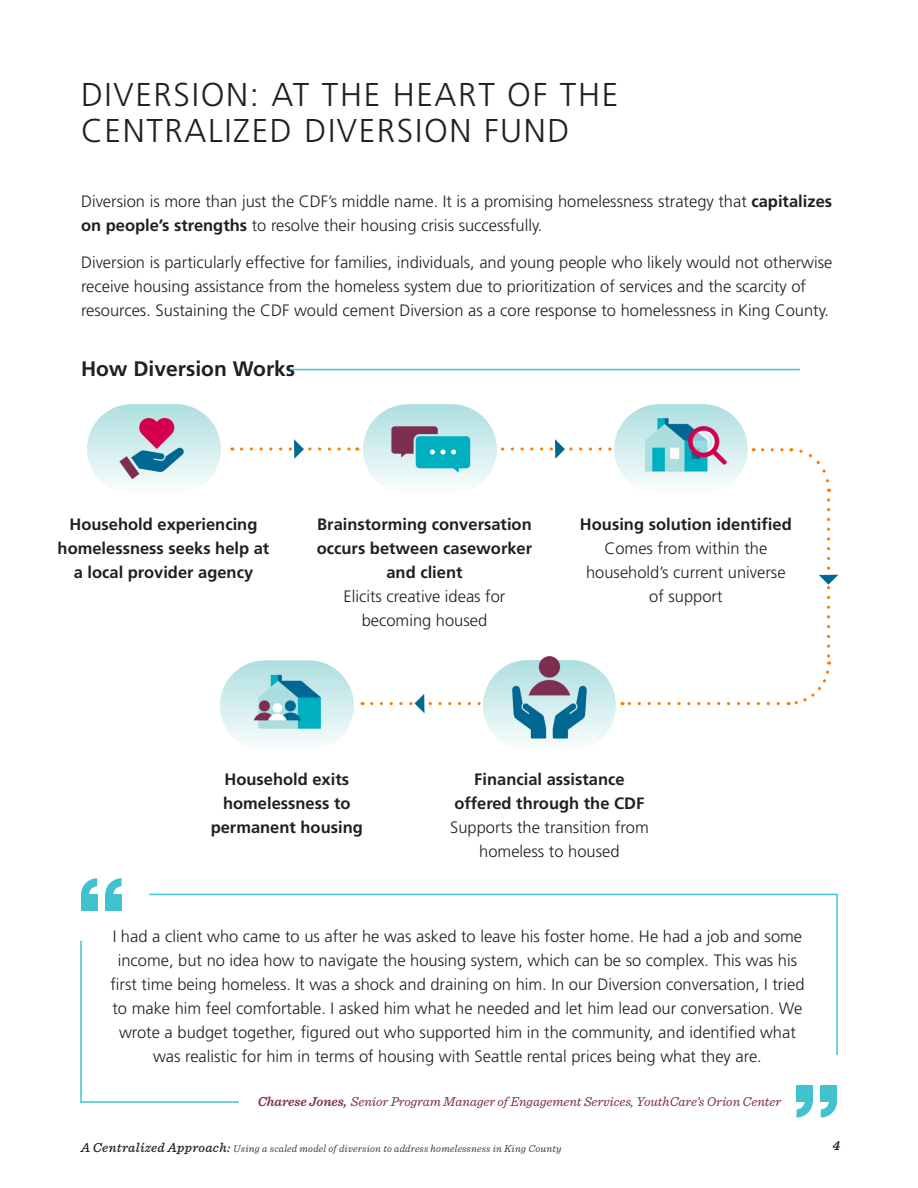
<style>
.page{position:relative;width:918px;height:1188px;background:#fff}
.page>*{position:absolute;margin:0;border:0;box-sizing:border-box;transform-origin:0 0}
.Heading{font:300 33px/36px "Frutiger LT Std";letter-spacing:.05em;color:#231f20}
.Heading_2{font:700 21px "Frutiger";color:#231f20}
.Body{font:300 16.5px/24px "Frutiger LT Std";color:#231f20;text-align:center}
.Body-2{font:700 16.5px/24px "Frutiger LT Std";color:#231f20;text-align:center}
.Body-3{font:italic 13.5px "Sentinel";color:#7d2e4f}
.t1{font:italic 600 13.5px "Sentinel";color:#231f20}
.t2{font:italic 300 10.5px "Sentinel";letter-spacing:.025em;color:#231f20}
.s1{font-weight:700}
.s2{font-weight:300}
.s3{font-weight:600}
.s4{font-weight:500;font-size:13.5px}
</style>
<div class="page">
<svg style="left:80px;top:940px;width:159px;height:163px"></svg>
<svg style="left:148px;top:893px;width:690px;height:164px"></svg>
<div style="left:105px;top:894px;width:17px;height:17px;background:#40c2cf"></div>
<svg style="left:105px;top:878px;width:17px;height:16px"></svg>
<div style="left:81px;top:894px;width:16px;height:17px;background:#40c2cf"></div>
<svg style="left:81px;top:878px;width:16px;height:16px"></svg>
<div style="left:796px;top:1085px;width:17px;height:16px;background:#40c2cf"></div>
<svg style="left:796px;top:1101px;width:17px;height:17px"></svg>
<div style="left:821px;top:1085px;width:16px;height:16px;background:#40c2cf"></div>
<svg style="left:821px;top:1101px;width:16px;height:17px"></svg>
<svg style="left:242px;top:439px;width:116px;height:20px"></svg>
<svg style="left:503px;top:439px;width:112px;height:20px"></svg>
<svg style="left:372px;top:694px;width:109px;height:19px"></svg>
<svg style="left:763px;top:448px;width:69px;height:44px"></svg>
<svg style="left:622px;top:702px;width:156px;height:3px"></svg>
<hr style="left:290px;top:369px;width:510px;height:1px;background:#40c2cf">
<svg style="left:788px;top:500px;width:50px;height:206px"></svg>
<img style="left:88px;top:404px;width:132px;height:82px">
<img style="left:364px;top:404px;width:133px;height:82px">
<img style="left:615px;top:404px;width:133px;height:83px">
<img style="left:483px;top:657px;width:133px;height:86px">
<img style="left:220px;top:661px;width:133px;height:83px">
<p class="Heading" style="left:81px;top:77px;width:539px">DIVERSION: AT THE HEART OF THE<br>CENTRALIZED DIVERSION FUND</p>
<p class="Body" style="left:81px;top:189px;width:753px;text-align:left">Diversion is more than just the CDF’s middle name. It is a promising homelessness strategy that <span class="s1">capitalizes on people’s strengths</span> to resolve their housing crisis successfully.</p>
<p class="Body" style="left:81px;top:251px;width:753px;text-align:left">Diversion is particularly effective for families, individuals, and young people who likely would not otherwise receive housing assistance from the homeless system due to prioritization of services and the scarcity of resources. Sustaining the CDF would cement Diversion as a core response to homelessness in King County.</p>
<p class="Heading_2" style="left:81px;top:356px;width:216px">How Diversion Works</p>
<p class="Body-2" style="left:58px;top:513px;width:213px">Household experiencing homelessness seeks help at a local provider agency</p>
<p class="Body-2" style="left:317px;top:513px;width:217px">Brainstorming conversation occurs between caseworker and client<br><span class="s2">Elicits creative ideas for becoming housed</span></p>
<p class="Body" style="left:580px;top:513px;width:213px"><span class="s1">Housing solution identified<br></span>Comes from within the household’s current universe of support</p>
<p class="Body-2" style="left:211px;top:767px;width:154px">Household exits homelessness to permanent housing</p>
<p class="Body" style="left:450px;top:767px;width:200px"><span class="s1">Financial assistance offered through the CDF<br></span>Supports the transition from homeless to housed</p>
<p class="Body" style="left:110px;top:924px;width:696px">I had a client who came to us after he was asked to leave his foster home. He had a job and some income, but no idea how to navigate the housing system, which can be so complex. This was his first time being homeless. It was a shock and draining on him. In our Diversion conversation, I tried to make him feel comfortable. I asked him what he needed and let him lead our conversation. We wrote a budget together, figured out who supported him in the community, and identified what was realistic for him in terms of housing with Seattle rental prices being what they are.</p>
<p class="Body-3" style="left:258px;top:1092px;width:525px"><span class="s3">Charese Jones,</span> Senior Program Manager of Engagement Services, YouthCare’s Orion Center</p>
<p class="t2" style="left:81px;top:1141px;width:482px"><span class="s4">A Centralized Approach:</span> Using a scaled model of diversion to address homelessness in King County</p>
<p class="t1" style="left:833px;top:1136px;width:9px">4</p>
</div>
